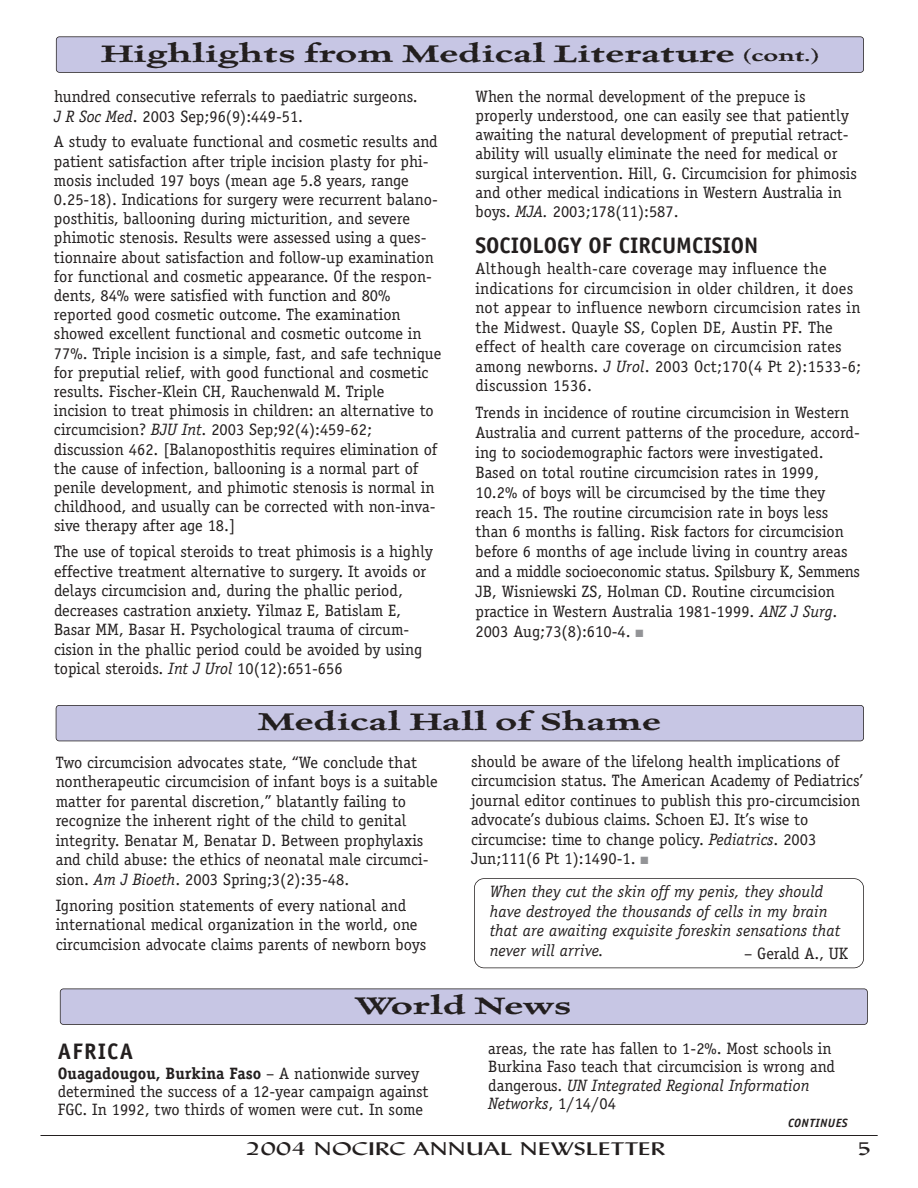
<style>
.page{position:relative;width:918px;height:1188px;background:#fff}
.page>*{position:absolute;margin:0;border:0;box-sizing:border-box;transform-origin:0 0}
.t1{font:600 27px "Celestia Antiqua";color:#231f1f;scale:1.55 1}
.t2{font:700 22.5px "Officina Sans";color:#231f1f}
.t3{font:18px "Lydian BT";color:#231f1f;scale:1.55 1}
.t4{font:16.5px/19.2px "Officina Serif";color:#231f1f}
.t5{font:italic 16.5px/19.5px "Officina Serif";letter-spacing:.005em;color:#231f1f}
.t6{font:italic 700 12px "Officina Sans";letter-spacing:.04em;color:#231f1f}
.s1{font-size:18px}
.s2{font-style:italic}
.s3{color:#939497}
.s4{font-weight:700}
</style>
<div class="page">
<hr style="left:40px;top:1135px;width:838px;height:1px;background:#231f1f">
<div style="left:56px;top:705px;width:808px;height:36px;background:#c7c6e4;border-radius:3px"></div>
<div style="left:56px;top:705px;width:808px;height:36px;border:2px solid #231f1f;border-radius:4px"></div>
<div style="left:56px;top:37px;width:808px;height:35px;background:#c7c6e4;border-radius:3px"></div>
<div style="left:56px;top:36px;width:808px;height:37px;border:2px solid #231f1f;border-radius:4px"></div>
<div style="left:474px;top:878px;width:390px;height:90px;border:2px solid #231f1f;border-radius:10px"></div>
<div style="left:60px;top:989px;width:807px;height:35px;background:#c7c6e4;border-radius:3px"></div>
<div style="left:60px;top:988px;width:808px;height:37px;border:2px solid #231f1f;border-radius:4px"></div>
<h1 class="t1" style="left:100px;top:42px;width:465px">Highlights from Medical Literature <span class="s1">(cont.)</span></h1>
<p class="t4" style="left:54px;top:88px;width:365px;line-height:20px">hundred consecutive referrals to paediatric surgeons.<br><span class="s2">J R Soc Med</span>. 2003 Sep;96(9):449-51.</p>
<p class="t4" style="left:54px;top:134px;width:389px">A study to evaluate functional and cosmetic results and patient satisfaction after triple incision plasty for phi&shy;mosis included 197 boys (mean age 5.8 years, range 0.25-18). Indications for surgery were recurrent balano&shy;posthitis, ballooning during micturition, and severe phimotic stenosis. Results were assessed using a ques&shy;tionnaire about satisfaction and follow-up examination for functional and cosmetic appearance. Of the respon&shy;dents, 84% were satisfied with function and 80% reported good cosmetic outcome. The examination showed excellent functional and cosmetic outcome in 77%. Triple incision is a simple, fast, and safe technique for preputial relief, with good functional and cosmetic results. Fischer-Klein CH, Rauchenwald M. Triple incision to treat phimosis in children: an alternative to circumcision? <span class="s2">BJU Int</span>. 2003 Sep;92(4):459-62; discussion 462. [Balanoposthitis requires elimination of the cause of infection, ballooning is a normal part of penile development, and phimotic stenosis is normal in childhood, and usually can be corrected with non-inva&shy;sive therapy after age 18.]</p>
<p class="t4" style="left:54px;top:543px;width:381px">The use of topical steroids to treat phimosis is a highly effective treatment alternative to surgery. It avoids or delays circumcision and, during the phallic period, decreases castration anxiety. Yilmaz E, Batislam E, Basar MM, Basar H. Psychological trauma of circum&shy;cision in the phallic period could be avoided by using topical steroids. <span class="s2">Int J Urol</span> 10(12):651-656</p>
<p class="t4" style="left:476px;top:88px;width:383px">When the normal development of the prepuce is properly understood, one can easily see that patiently awaiting the natural development of preputial retract&shy;ability will usually eliminate the need for medical or surgical intervention. Hill, G. Circumcision for phimosis and other medical indications in Western Australia in boys. <span class="s2">MJA.</span> 2003;178(11):587.</p>
<h2 class="t2" style="left:476px;top:236px;width:284px">SOCIOLOGY OF CIRCUMCISION</h2>
<p class="t4" style="left:476px;top:260px;width:387px">Although health-care coverage may influence the indications for circumcision in older children, it does not appear to influence newborn circumcision rates in the Midwest. Quayle SS, Coplen DE, Austin PF. The effect of health care coverage on circumcision rates among newborns. <span class="s2">J Urol</span>. 2003 Oct;170(4 Pt 2):1533-6; discussion 1536.</p>
<p class="t4" style="left:476px;top:404px;width:386px;line-height:20px">Trends in incidence of routine circumcision in Western Australia and current patterns of the procedure, accord&shy;ing to sociodemographic factors were investigated.<br>Based on total routine circumcision rates in 1999, 10.2% of boys will be circumcised by the time they reach 15. The routine circumcision rate in boys less than 6 months is falling. Risk factors for circumcision before 6 months of age include living in country areas and a middle socioeconomic status. Spilsbury K, Semmens JB, Wisniewski ZS, Holman CD. Routine circumcision practice in Western Australia 1981-1999. <span class="s2">ANZ J Surg</span>.<br>2003 Aug;73(8):610-4. <span class="s3">■</span></p>
<h1 class="t1" style="left:257px;top:711px;width:262px">Medical Hall of Shame</h1>
<p class="t4" style="left:56px;top:754px;width:384px">Two circumcision advocates state, “We conclude that nontherapeutic circumcision of infant boys is a suitable matter for parental discretion,” blatantly failing to recognize the inherent right of the child to genital integrity. Benatar M, Benatar D. Between prophylaxis and child abuse: the ethics of neonatal male circumci&shy;sion. <span class="s2">Am J Bioeth</span>. 2003 Spring;3(2):35-48.</p>
<p class="t4" style="left:56px;top:897px;width:372px">Ignoring position statements of every national and international medical organization in the world, one circumcision advocate claims parents of newborn boys</p>
<p class="t4" style="left:471px;top:753px;width:393px">should be aware of the lifelong health implications of circumcision status. The American Academy of Pediatrics’ journal editor continues to publish this pro-circumcision advocate’s dubious claims. Schoen EJ. It’s wise to circumcise: time to change policy. <span class="s2">Pediatrics</span>. 2003<br>Jun;111(6 Pt 1):1490-1. <span class="s3">■</span></p>
<p class="t5" style="left:490px;top:883px;width:352px">When they cut the skin off my penis, they should have destroyed the thousands of cells in my brain that are awaiting exquisite foreskin sensations that never will arrive.</p>
<p class="t4" style="left:744px;top:945px;width:105px">– Gerald A., UK</p>
<h1 class="t1" style="left:355px;top:995px;width:141px">World News</h1>
<h2 class="t2" style="left:58px;top:1042px;width:77px">AFRICA</h2>
<p class="t4" style="left:58px;top:1066px;width:372px;line-height:18.1px"><span class="s4">Ouagadougou, Burkina Faso</span> – A nationwide survey determined the success of a 12-year campaign against<br>FGC. In 1992, two thirds of women were cut. In some</p>
<p class="t4" style="left:488px;top:1041px;width:348px;line-height:18.1px">areas, the rate has fallen to 1-2%. Most schools in Burkina Faso teach that circumcision is wrong and dangerous. <span class="s2">UN Integrated Regional Information Networks</span>, 1/14/04</p>
<p class="t6" style="left:788px;top:1119px;width:61px">CONTINUES</p>
<p class="t3" style="left:246px;top:1142px;width:272px">2004 NOCIRC ANNUAL NEWSLETTER</p>
<p class="t3" style="left:857px;top:1142px;width:11px">5</p>
</div>
